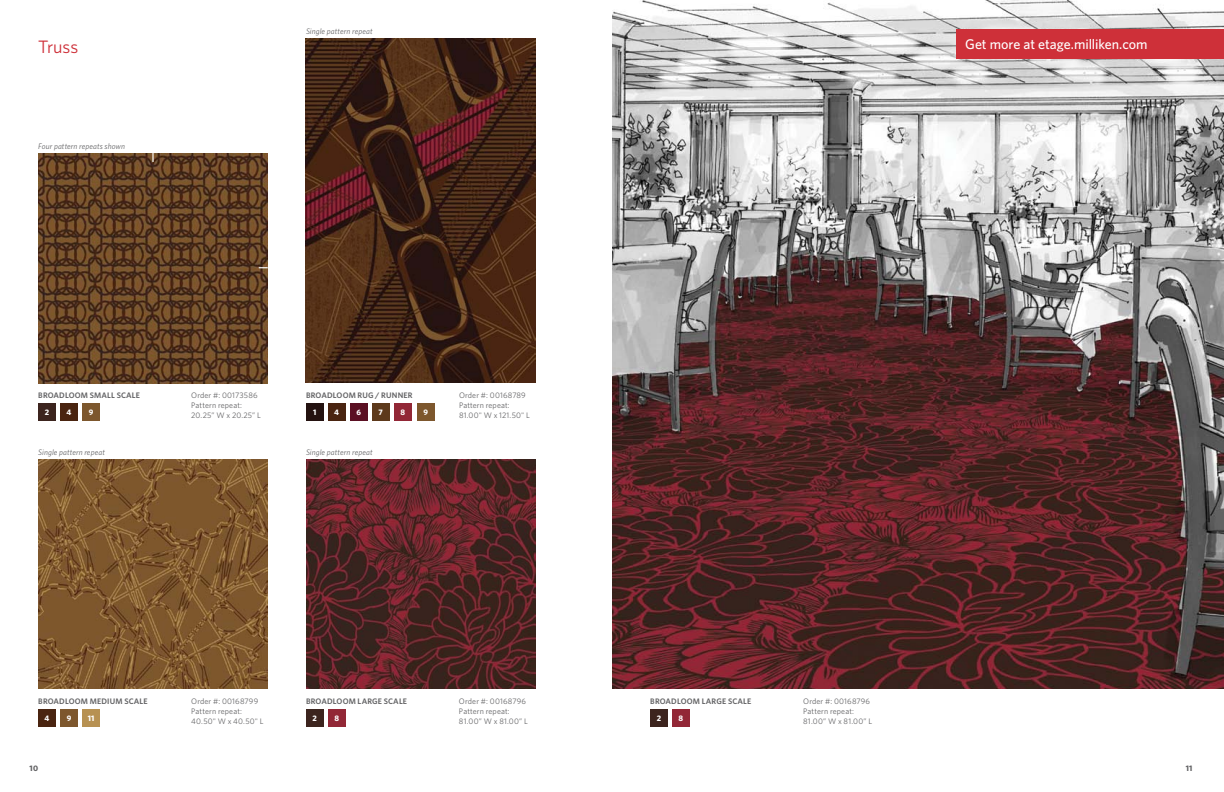
<style>
.page{position:relative;width:1224px;height:792px;background:#fff}
.page>*{position:absolute;margin:0;border:0;box-sizing:border-box;transform-origin:0 0}
.t1{font:18px "Whitney";letter-spacing:-.005em;color:#ce3039}
.t2{font:500 14px "Whitney";letter-spacing:-.005em;color:#fff}
.t3{font:8px/10px "Whitney";letter-spacing:.015em;color:#636365}
.t4{font:600 8px "Whitney";letter-spacing:.015em;color:#636365}
.t5{font:italic 8px "Whitney";letter-spacing:.01em;color:#636365}
.t6{font:700 8px "Whitney";color:#fff}
.t7{font:700 8px "Whitney";color:#636365}
</style>
<div class="page">
<img style="left:38px;top:154px;width:230px;height:229px">
<img style="left:306px;top:459px;width:230px;height:229px">
<img style="left:38px;top:459px;width:230px;height:229px">
<img style="left:306px;top:38px;width:229px;height:344px">
<img style="left:612px;top:0;width:612px;height:688px">
<div style="left:82px;top:709px;width:18px;height:18px;background:#b79152"></div>
<div style="left:38px;top:709px;width:18px;height:18px;background:#4a2410"></div>
<div style="left:60px;top:709px;width:18px;height:18px;background:#7d572d"></div>
<div style="left:306px;top:709px;width:18px;height:18px;background:#3c241e"></div>
<div style="left:328px;top:709px;width:17px;height:18px;background:#922736"></div>
<div style="left:38px;top:403px;width:18px;height:18px;background:#3c241e"></div>
<div style="left:60px;top:403px;width:18px;height:18px;background:#4a2410"></div>
<div style="left:306px;top:403px;width:17px;height:18px;background:#241210"></div>
<div style="left:328px;top:403px;width:17px;height:18px;background:#4a2410"></div>
<div style="left:350px;top:403px;width:17px;height:18px;background:#5b1023"></div>
<div style="left:372px;top:403px;width:17px;height:18px;background:#5d391b"></div>
<div style="left:394px;top:403px;width:17px;height:18px;background:#922736"></div>
<div style="left:82px;top:403px;width:18px;height:18px;background:#7d572d"></div>
<div style="left:650px;top:709px;width:18px;height:18px;background:#3c241e"></div>
<div style="left:672px;top:709px;width:18px;height:18px;background:#922736"></div>
<div style="left:956px;top:29px;width:268px;height:29px;background:#ce3039"></div>
<div style="left:417px;top:403px;width:17px;height:18px;background:#7d572d"></div>
<svg style="left:152px;top:153px;width:2px;height:9px"></svg>
<h1 class="t1" style="left:38px;top:34px;width:42px">Truss</h1>
<p class="t5" style="left:38px;top:141px;width:88px">Four pattern repeats shown</p>
<p class="t5" style="left:306px;top:26px;width:68px">Single pattern repeat</p>
<p class="t3" style="left:191px;top:390px;width:71px">Order #: 00173586<br>Pattern repeat:<br>20.25” W x 20.25” L</p>
<p class="t4" style="left:306px;top:390px;width:108px">BROADLOOM RUG / RUNNER</p>
<p class="t3" style="left:459px;top:390px;width:72px">Order #: 00168789<br>Pattern repeat:<br>81.00" W x 121.50" L</p>
<p class="t4" style="left:38px;top:390px;width:12px">BROADLOOM</p>
<p class="t4" style="left:90px;top:390px;width:51px">SMALL SCALE</p>
<p class="t6" style="left:89px;top:407px;width:6px">9</p>
<p class="t6" style="left:313px;top:407px;width:5px">1</p>
<p class="t6" style="left:334px;top:407px;width:6px">4</p>
<p class="t6" style="left:356px;top:407px;width:6px">6</p>
<p class="t6" style="left:379px;top:407px;width:6px">7</p>
<p class="t6" style="left:400px;top:407px;width:6px">8</p>
<p class="t6" style="left:423px;top:407px;width:6px">9</p>
<p class="t6" style="left:45px;top:407px;width:6px">2</p>
<p class="t6" style="left:67px;top:407px;width:6px">4</p>
<p class="t5" style="left:38px;top:446px;width:68px">Single pattern repeat</p>
<p class="t5" style="left:306px;top:446px;width:68px">Single pattern repeat</p>
<p class="t4" style="left:38px;top:696px;width:110px">BROADLOOM MEDI UM SCALE</p>
<p class="t6" style="left:45px;top:713px;width:6px">4</p>
<p class="t6" style="left:67px;top:713px;width:6px">9</p>
<p class="t6" style="left:88px;top:713px;width:8px">11</p>
<p class="t3" style="left:191px;top:696px;width:74px">Order #: 00168799<br>Pattern repeat:<br>40.50" W x 40.50" L</p>
<p class="t4" style="left:306px;top:696px;width:12px">BROADLOOM</p>
<p class="t4" style="left:358px;top:696px;width:50px">LARGE SCALE</p>
<p class="t6" style="left:313px;top:713px;width:6px">2</p>
<p class="t6" style="left:334px;top:713px;width:6px">8</p>
<p class="t3" style="left:459px;top:696px;width:70px">Order #: 00168796<br>Pattern repeat:<br>81.00” W x 81.00” L</p>
<h2 class="t2" style="left:965px;top:35px;width:184px">Get more at etage.milliken.com</h2>
<p class="t4" style="left:650px;top:696px;width:12px">BROADLOOM</p>
<p class="t4" style="left:702px;top:696px;width:50px">LARGE SCALE</p>
<p class="t6" style="left:657px;top:713px;width:6px">2</p>
<p class="t6" style="left:679px;top:713px;width:6px">8</p>
<p class="t3" style="left:803px;top:696px;width:70px">Order #: 00168796<br>Pattern repeat:<br>81.00” W x 81.00” L</p>
<p class="t7" style="left:30px;top:763px;width:10px">10</p>
<p class="t7" style="left:1186px;top:763px;width:8px">11</p>
</div>
